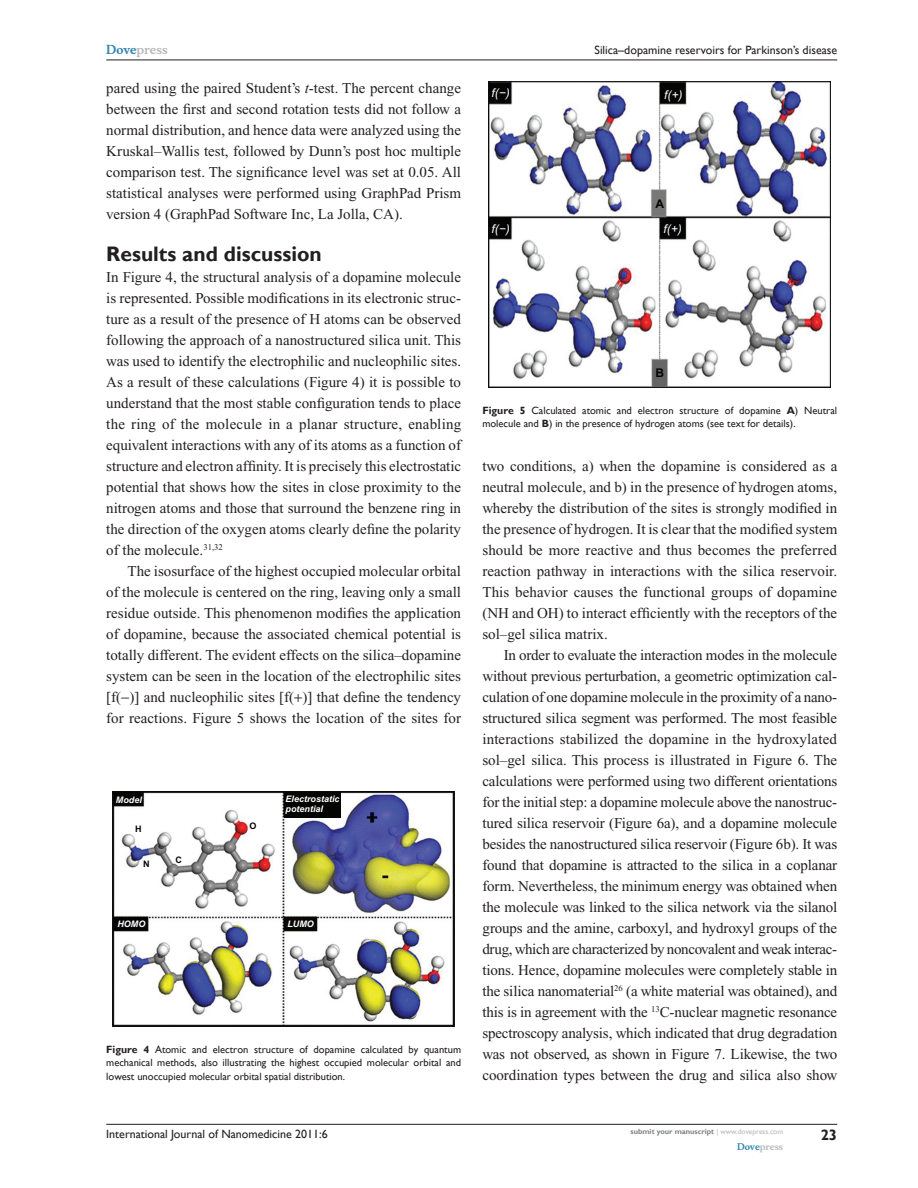
<style>
.page{position:relative;width:918px;height:1188px;background:#fff}
.page>*{position:absolute;margin:0;border:0;box-sizing:border-box;transform-origin:0 0}
.t1{font:700 21px "Gill Sans";color:#231f20}
.t2{font:15px/21px "Times New Roman";color:#231f20;text-align:justify}
.t3{font:700 15px "Gill Sans";color:#231f20}
.t4{font:12px "Gill Sans";color:#231f20}
.t5{font:italic 12px "Arial";color:#fff}
.t6{font:700 12px "Musee";color:#b8b9bc}
.t7{font:700 12px "Arial";color:#040503}
.t8{font:10.5px/13.5px "Gill Sans";color:#231f20;text-align:justify}
.t9{font:italic 700 9px/10.5px "Arial";color:#fff}
.t10{font:700 9px "Musee";color:#b8b9bc}
.t11{font:700 9px "Arial";color:#040503}
.t12{font:700 7.5px "Gill Sans";color:#808285}
.s1{color:#3485ae}
.s2{font-style:italic}
.s3{font-weight:700}
.s4{font-weight:400;color:#b8b9bc}
</style>
<div class="page">
<hr style="left:106px;top:1124px;width:731px;height:1px;background:#231f20">
<hr style="left:106px;top:60px;width:731px;height:1px;background:#231f20">
<img style="left:113px;top:791px;width:342px;height:236px">
<div style="left:284px;top:793px;width:57px;height:25px;background:#040503"></div>
<img style="left:489px;top:82px;width:342px;height:306px">
<p class="t6" style="left:106px;top:43px;width:63px"><span class="s1">Dove</span>press</p>
<p class="t2" style="left:106px;top:77px;width:356px">pared using the paired Student’s <span class="s2">t</span>-test. The percent change between the first and second rotation tests did not follow a normal distribution, and hence data were analyzed using the Kruskal–Wallis test, followed by Dunn’s post hoc multiple comparison test. The significance level was set at 0.05. All statistical analyses were performed using GraphPad Prism version 4 (GraphPad Software Inc, La Jolla, CA).</p>
<h1 class="t1" style="left:106px;top:241px;width:217px">Results and discussion</h1>
<p class="t2" style="left:106px;top:266px;width:357px">In Figure 4, the structural analysis of a dopamine molecule is represented. Possible modifications in its electronic struc&shy;ture as a result of the presence of H atoms can be observed following the approach of a nanostructured silica unit. This was used to identify the electrophilic and nucleophilic sites.<br>As a result of these calculations (Figure 4) it is possible to understand that the most stable configuration tends to place the ring of the molecule in a planar structure, enabling equivalent interactions with any of its atoms as a function of structure and electron affinity. It is precisely this electrostatic potential that shows how the sites in close proximity to the nitrogen atoms and those that surround the benzene ring in the direction of the oxygen atoms clearly define the polarity of the molecule.<sup>31,32</sup></p>
<p class="t2" style="left:106px;top:560px;width:356px;text-indent:21px">The isosurface of the highest occupied molecular orbital of the molecule is centered on the ring, leaving only a small residue outside. This phenomenon modifies the application of dopamine, because the associated chemical potential is totally different. The evident effects on the silica–dopamine system can be seen in the location of the electrophilic sites [f(−)] and nucleophilic sites [f( )] that define the tendency for reactions. Figure 5 shows the location of the sites for</p>
<p class="t9" style="left:116px;top:795px;width:28px">Model</p>
<p class="t9" style="left:286px;top:793px;width:56px">Electrostatic potential</p>
<p class="t11" style="left:135px;top:823px;width:8px">H</p>
<p class="t11" style="left:250px;top:821px;width:9px">O</p>
<p class="t11" style="left:143px;top:859px;width:8px">N</p>
<p class="t11" style="left:175px;top:854px;width:8px">C</p>
<p class="t9" style="left:117px;top:919px;width:29px">HOMO</p>
<p class="t9" style="left:287px;top:919px;width:28px">LUMO</p>
<p class="t8" style="left:106px;top:1042px;width:356px"><span class="s3">Figure 4</span> Atomic and electron structure of dopamine calculated by quantum mechanical methods, also illustrating the highest occupied molecular orbital and lowest unoccupied molecular orbital spatial distribution.</p>
<p class="t4" style="left:595px;top:43px;width:244px">Silica–dopamine reservoirs for Parkinson’s disease</p>
<p class="t5" style="left:492px;top:86px;width:20px">f(−)</p>
<p class="t5" style="left:664px;top:87px;width:20px">f(+)</p>
<p class="t7" style="left:655px;top:196px;width:10px">A</p>
<p class="t5" style="left:492px;top:221px;width:20px">f(−)</p>
<p class="t5" style="left:664px;top:221px;width:20px">f(+)</p>
<p class="t7" style="left:655px;top:366px;width:10px">B</p>
<p class="t8" style="left:482px;top:403px;width:356px"><span class="s3">Figure 5</span> Calculated atomic and electron structure of dopamine <span class="s3">A</span>) Neutral molecule and <span class="s3">B</span>) in the presence of hydrogen atoms (see text for details).</p>
<p class="t2" style="left:482px;top:455px;width:357px">two conditions, a) when the dopamine is considered as a neutral molecule, and b) in the presence of hydrogen atoms, whereby the distribution of the sites is strongly modified in the presence of hydrogen. It is clear that the modified system should be more reactive and thus becomes the preferred reaction pathway in interactions with the silica reservoir.<br>This behavior causes the functional groups of dopamine (NH and OH) to interact efficiently with the receptors of the sol–gel silica matrix.</p>
<p class="t2" style="left:482px;top:644px;width:356px;text-indent:21px">In order to evaluate the interaction modes in the molecule without previous perturbation, a geometric optimization cal&shy;culation of one dopamine molecule in the proximity of a nano&shy;structured silica segment was performed. The most feasible interactions stabilized the dopamine in the hydroxylated sol–gel silica. This process is illustrated in Figure 6. The calculations were performed using two different orientations for the initial step: a dopamine molecule above the nanostruc&shy;tured silica reservoir (Figure 6a), and a dopamine molecule besides the nanostructured silica reservoir (Figure 6b). It was found that dopamine is attracted to the silica in a coplanar form. Nevertheless, the minimum energy was obtained when the molecule was linked to the silica network via the silanol groups and the amine, carboxyl, and hydroxyl groups of the drug, which are characterized by noncovalent and weak interac&shy;tions. Hence, dopamine molecules were completely stable in the silica nanomaterial<sup>26</sup> (a white material was obtained), and this is in agreement with the <sup>13</sup>C-nuclear magnetic resonance spectroscopy analysis, which indicated that drug degradation was not observed, as shown in Figure 7. Likewise, the two coordination types between the drug and silica also show</p>
<p class="t4" style="left:106px;top:1127px;width:223px">International Journal of Nanomedicine 2011:6</p>
<p class="t12" style="left:631px;top:1127px;width:154px">submit your manuscript <span class="s4">| www.dovepress.com</span></p>
<p class="t10" style="left:737px;top:1141px;width:48px"><span class="s1">Dove</span>press</p>
<p class="t3" style="left:821px;top:1126px;width:18px">23</p>
</div>
